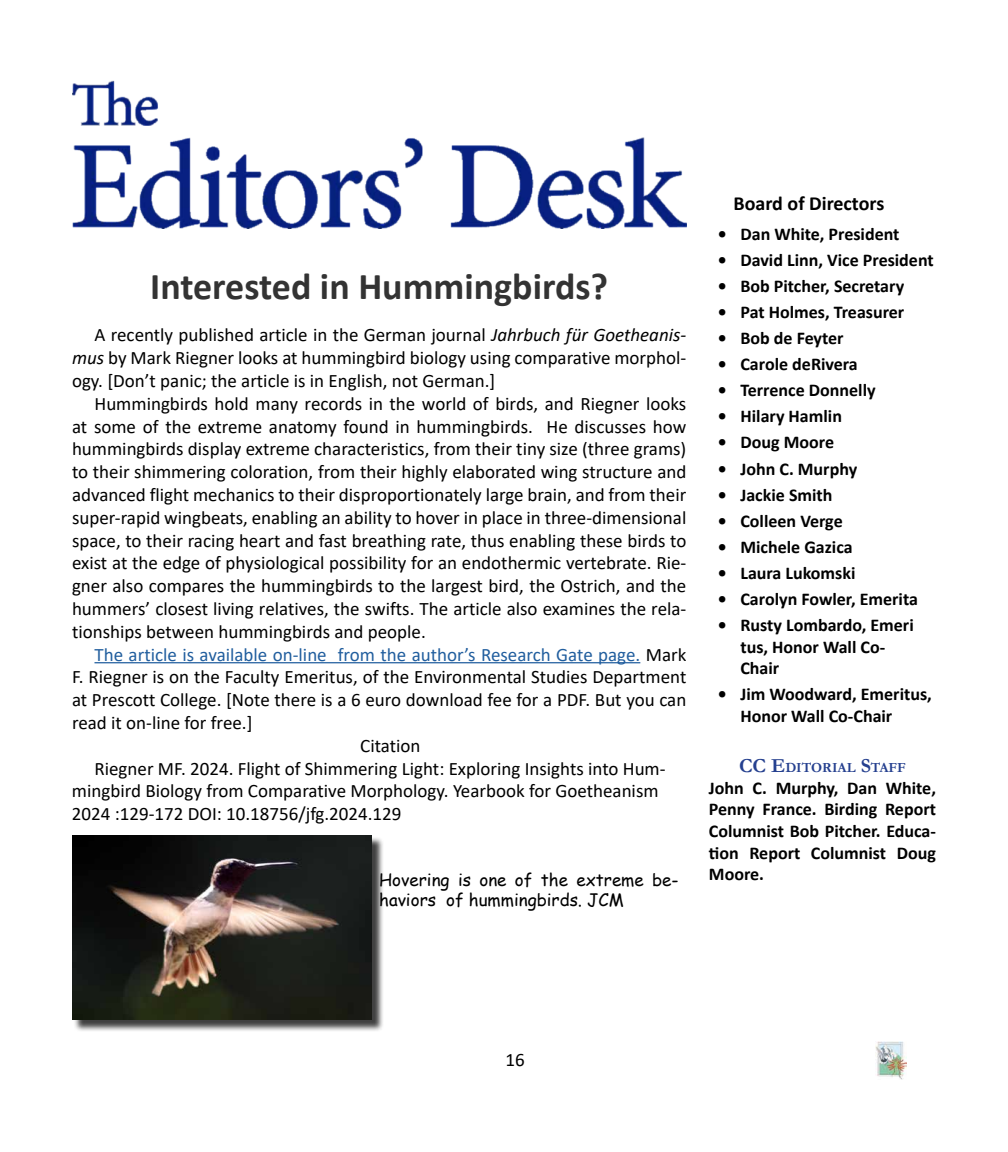
<style>
.page{position:relative;width:1008px;height:1152px;background:#fff}
.page>*{position:absolute;margin:0;border:0;box-sizing:border-box;transform-origin:0 0}
.t1{font:700 38px "Calibri";color:#333}
.t2{font:700 20px "Calibri";color:#000}
.t3{font:19px/22.8px "Calibri";color:#000;text-align:justify}
.t4{font:19px "Calibri";color:#215e9e}
.t5{font:700 18px/21.6px "Calibri";color:#000}
.t6{font:17px "Comic Sans MS";color:#000}
.t7{font:700 14px "Garamond";color:#25408f}
.s1{font-style:italic}
.s2{color:#000}
.s3{font-size:20px}
</style>
<div class="page">
<hr style="left:94px;top:662px;width:546px;height:1px;background:#215e9e">
<img style="left:72px;top:80px;width:614px;height:148px">
<img style="left:876px;top:1042px;width:30px;height:38px">
<div style="left:74px;top:837px;width:310px;height:195px;background:#000;opacity:.75"></div>
<img style="left:72px;top:835px;width:300px;height:185px">
<h1 class="t1" style="left:150px;top:260px;width:459px">Interested in Hummingbirds?</h1>
<p class="t3" style="left:72px;top:323px;width:616px;text-indent:22px">A recently published article in the German journal <span class="s1">Jahrbuch für Goetheanis&shy;mus</span> by Mark Riegner looks at hummingbird biology using comparative morphol&shy;ogy. [Don’t panic; the article is in English, not German.]</p>
<p class="t3" style="left:72px;top:392px;width:616px;text-indent:22px">Hummingbirds hold many records in the world of birds, and Riegner looks at some of the extreme anatomy found in hummingbirds. He discusses how hummingbirds display extreme characteristics, from their tiny size (three grams) to their shimmering coloration, from their highly elaborated wing structure and advanced flight mechanics to their disproportionately large brain, and from their super-rapid wingbeats, enabling an ability to hover in place in three-dimensional space, to their racing heart and fast breathing rate, thus enabling these birds to exist at the edge of physiological possibility for an endothermic vertebrate. Rie&shy;gner also compares the hummingbirds to the largest bird, the Ostrich, and the hummers’ closest living relatives, the swifts. The article also examines the rela&shy;tionships between hummingbirds and people.</p>
<p class="t4" style="left:95px;top:641px;width:593px">The article is available on-line from the author’s Research Gate page. <span class="s2">Mark</span></p>
<p class="t3" style="left:72px;top:665px;width:616px">F. Riegner is on the Faculty Emeritus, of the Environmental Studies Department</p>
<p class="t3" style="left:72px;top:688px;width:616px">at Prescott College. [Note there is a 6 euro download fee for a PDF. But you can</p>
<p class="t3" style="left:72px;top:711px;width:182px">read it on-line for free.]</p>
<p class="t3" style="left:360px;top:734px;width:62px">Citation</p>
<p class="t3" style="left:95px;top:756px;width:573px">Riegner MF. 2024. Flight of Shimmering Light: Exploring Insights into Hum-</p>
<p class="t3" style="left:72px;top:779px;width:588px">mingbird Biology from Comparative Morphology. Yearbook for Goetheanism</p>
<p class="t3" style="left:72px;top:802px;width:331px">2024 :129-172 DOI: 10.18756/jfg.2024.129</p>
<p class="t2" style="left:734px;top:189px;width:152px">Board of Directors</p>
<p class="t5" style="left:718px;top:223px;width:183px">• Dan White, President</p>
<p class="t5" style="left:718px;top:249px;width:217px">• David Linn, Vice President</p>
<p class="t5" style="left:718px;top:275px;width:188px">• Bob Pitcher, Secretary</p>
<p class="t5" style="left:718px;top:301px;width:188px">• Pat Holmes, Treasurer</p>
<p class="t5" style="left:718px;top:327px;width:127px">• Bob de Feyter</p>
<p class="t5" style="left:718px;top:353px;width:141px">• Carole deRivera</p>
<p class="t5" style="left:718px;top:379px;width:159px">• Terrence Donnelly</p>
<p class="t5" style="left:718px;top:405px;width:126px">• Hilary Hamlin</p>
<p class="t5" style="left:718px;top:431px;width:118px">• Doug Moore</p>
<p class="t5" style="left:718px;top:458px;width:141px">• John C. Murphy</p>
<p class="t5" style="left:718px;top:484px;width:116px">• Jackie Smith</p>
<p class="t5" style="left:718px;top:510px;width:126px">• Colleen Verge</p>
<p class="t5" style="left:718px;top:536px;width:136px">• Michele Gazica</p>
<p class="t5" style="left:718px;top:562px;width:139px">• Laura Lukomski</p>
<p class="t5" style="left:718px;top:588px;width:202px">• Carolyn Fowler, Emerita</p>
<p class="t5" style="left:740px;top:614px;width:175px;text-indent:-22px">• Rusty Lombardo, Emeri tus, Honor Wall Co-<br>Chair</p>
<p class="t5" style="left:740px;top:683px;width:193px;text-indent:-22px">• Jim Woodward, Emeritus,<br>Honor Wall Co-Chair</p>
<p class="t7" style="left:739px;top:758px;width:168px"><span class="s3">CC E</span>DITORIAL <span class="s3">S</span>TAFF</p>
<p class="t5" style="left:709px;top:777px;width:229px;text-align:justify">John C. Murphy, Dan White, Penny France. Birding Report Columnist Bob Pitcher. Educa&shy;tion Report Columnist Doug</p>
<p class="t6" style="left:379px;top:867px;width:301px">Hovering is one of the extreme be-</p>
<p class="t5" style="left:709px;top:863px;width:57px">Moore.</p>
<p class="t6" style="left:379px;top:887px;width:246px">haviors of hummingbirds. JCM</p>
<p class="t3" style="left:506px;top:1048px;width:21px">16</p>
</div>
